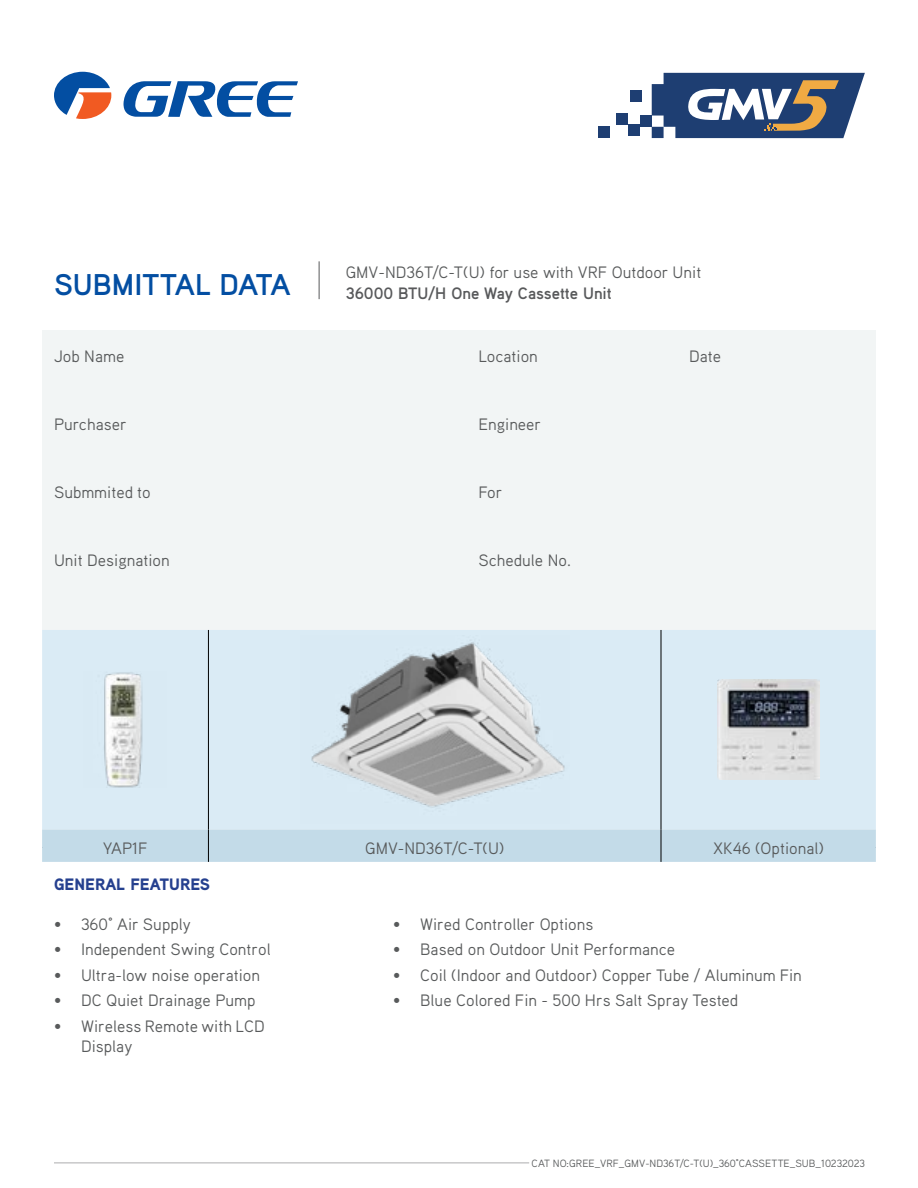
<style>
.page{position:relative;width:918px;height:1188px;background:#fff}
.page>*{position:absolute;margin:0;border:0;box-sizing:border-box;transform-origin:0 0}
.t1{font:700 30px "Aaux Pro";color:#034ea2}
.t2{font:16.5px/19.8px "Aaux Pro";color:#585a5b}
.t3{font:700 16.5px "Aaux Pro";color:#58595b}
.t4{font:900 16.5px "Aaux Pro";color:#25408f}
.t5{font:10.5px "Aaux Pro";color:#585a5b}
</style>
<div class="page">
<div style="left:42px;top:330px;width:834px;height:300px;background:#f2f5f5"></div>
<svg style="left:54px;top:72px;width:57px;height:47px"></svg>
<svg style="left:123px;top:81px;width:175px;height:36px"></svg>
<hr style="left:319px;top:261px;width:1px;height:38px;background:#58595b">
<div style="left:42px;top:630px;width:834px;height:199px;background:#daebf5"></div>
<div style="left:42px;top:829px;width:834px;height:33px;background:#c3dbe8"></div>
<hr style="left:208px;top:630px;width:1px;height:199px;background:#000">
<hr style="left:661px;top:630px;width:1px;height:199px;background:#000">
<hr style="left:208px;top:829px;width:1px;height:33px;background:#000">
<hr style="left:661px;top:829px;width:1px;height:33px;background:#000">
<img style="left:84px;top:672px;width:83px;height:116px">
<img style="left:300px;top:636px;width:269px;height:187px">
<img style="left:718px;top:679px;width:101px;height:101px">
<hr style="left:54px;top:1163px;width:475px;height:1px;background:#58585a">
<div style="left:640px;top:116px;width:12px;height:11px;background:#1e3e72"></div>
<div style="left:628px;top:124px;width:12px;height:12px;background:#1e3e72"></div>
<div style="left:616px;top:113px;width:12px;height:12px;background:#1e3e72"></div>
<div style="left:630px;top:90px;width:12px;height:12px;background:#1e3e72"></div>
<div style="left:598px;top:127px;width:12px;height:11px;background:#1e3e72"></div>
<svg style="left:652px;top:73px;width:213px;height:65px"></svg>
<h1 class="t1" style="left:54px;top:265px;width:238px">SUBMITTAL DATA</h1>
<p class="t2" style="left:346px;top:261px;width:357px">GMV-ND36T/C-T(U) for use with VRF Outdoor Unit</p>
<p class="t3" style="left:346px;top:283px;width:268px">36000 BTU/H One Way Cassette Unit</p>
<p class="t2" style="left:54px;top:346px;width:72px">Job Name</p>
<p class="t2" style="left:478px;top:346px;width:61px">Location</p>
<p class="t2" style="left:689px;top:346px;width:34px">Date</p>
<p class="t2" style="left:54px;top:414px;width:74px">Purchaser</p>
<p class="t2" style="left:478px;top:414px;width:64px">Engineer</p>
<p class="t2" style="left:54px;top:482px;width:98px">Submmited to</p>
<p class="t2" style="left:478px;top:482px;width:26px">For</p>
<p class="t2" style="left:54px;top:550px;width:117px">Unit Designation</p>
<p class="t2" style="left:478px;top:550px;width:94px">Schedule No.</p>
<p class="t2" style="left:103px;top:838px;width:46px">YAP1F</p>
<p class="t2" style="left:365px;top:838px;width:141px">GMV-ND36T/C-T(U)</p>
<p class="t2" style="left:713px;top:838px;width:112px">XK46 (Optional)</p>
<p class="t4" style="left:54px;top:874px;width:158px">GENERAL FEATURES</p>
<p class="t2" style="left:54px;top:914px;width:138px">• 360° Air Supply</p>
<p class="t2" style="left:54px;top:939px;width:218px">• Independent Swing Control</p>
<p class="t2" style="left:54px;top:965px;width:208px">• Ultra-low noise operation</p>
<p class="t2" style="left:54px;top:990px;width:203px">• DC Quiet Drainage Pump</p>
<p class="t2" style="left:81px;top:1016px;width:185px;text-indent:-27px">• Wireless Remote with LCD<br>Display</p>
<p class="t2" style="left:393px;top:914px;width:202px">• Wired Controller Options</p>
<p class="t2" style="left:393px;top:939px;width:284px">• Based on Outdoor Unit Performance</p>
<p class="t2" style="left:393px;top:965px;width:410px">• Coil (Indoor and Outdoor) Copper Tube / Aluminum Fin</p>
<p class="t2" style="left:393px;top:990px;width:347px">• Blue Colored Fin - 500 Hrs Salt Spray Tested</p>
<p class="t5" style="left:532px;top:1157px;width:335px">CAT NO:GREE_VRF_GMV-ND36T/C-T(U)_360°CASSETTE_SUB_10232023</p>
</div>
